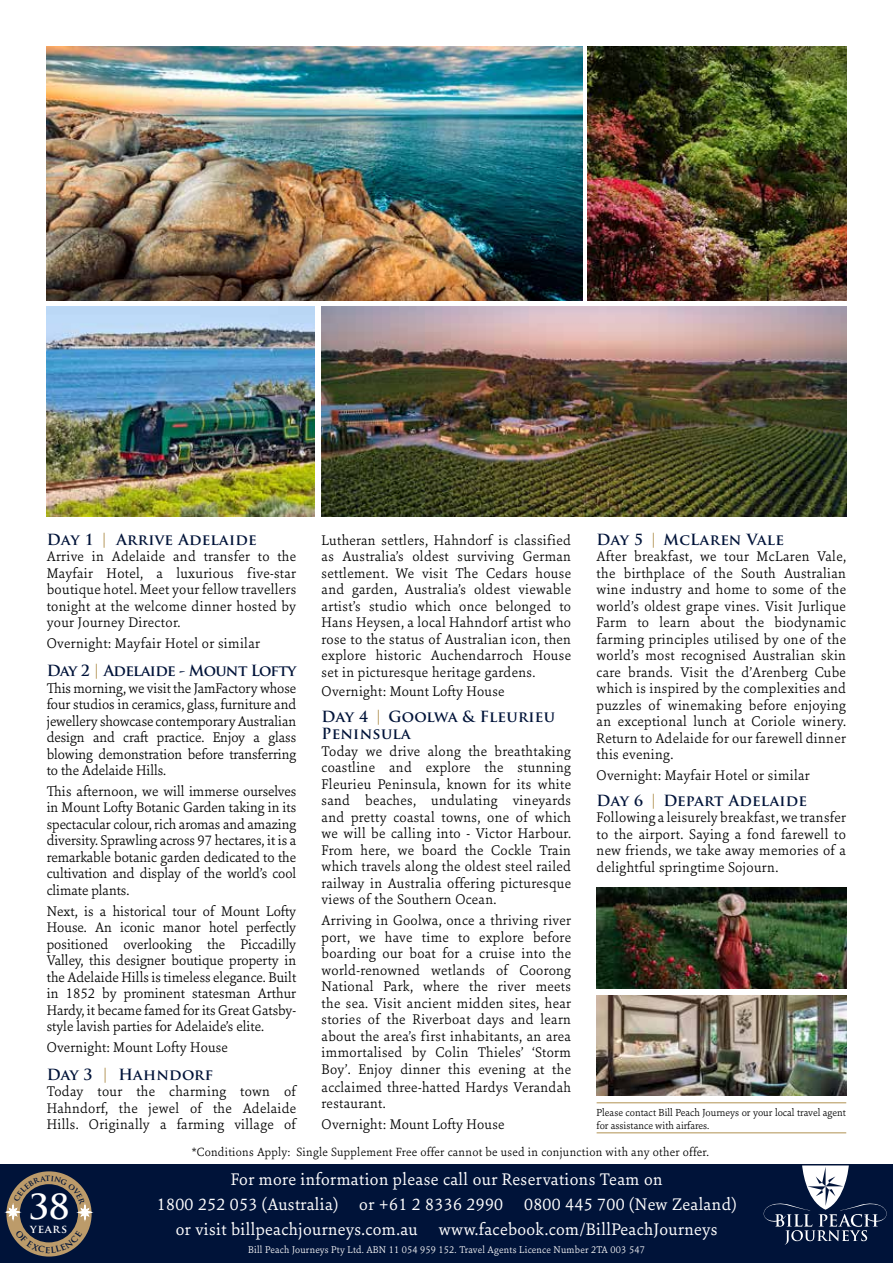
<style>
.page{position:relative;width:893px;height:1263px;background:#fff}
.page>*{position:absolute;margin:0;border:0;box-sizing:border-box;transform-origin:0 0}
.t1{font:700 33.75px "Trajan Pro";color:#fff}
.t2{font:18px/24.6px "Sina Nova";letter-spacing:.02em;color:#fff;text-align:center}
.t3{font:300 15px/16.5px "Sina Nova";letter-spacing:.02em;color:#000;text-align:justify}
.t4{font:700 15px/17.2px "Trajan Pro";letter-spacing:.01em;color:#001339}
.t5{font:700 15px "Trajan Pro";letter-spacing:-.04em;color:#001339}
.t6{font:300 12.75px "Sina Nova";letter-spacing:.02em;color:#000}
.t7{font:700 11.25px "Trajan Pro";letter-spacing:.07em;color:#fff}
.t8{font:300 10.95px/12.8px "Sina Nova";color:#000}
.t9{font:300 10.5px "Sina Nova";letter-spacing:.02em;color:#fff}
.s1{color:#b4975a}
</style>
<div class="page">
<div style="left:0;top:1165px;width:893px;height:98px;background:#001339"></div>
<img style="left:47px;top:47px;width:535px;height:254px">
<hr style="left:597px;top:1102px;width:249px;height:1px;background:#b4975a">
<hr style="left:597px;top:1132px;width:249px;height:1px;background:#b4975a">
<img style="left:588px;top:47px;width:258px;height:254px">
<img style="left:322px;top:307px;width:524px;height:210px">
<svg style="left:764px;top:1165px;width:123px;height:79px"></svg>
<img style="left:596px;top:888px;width:250px;height:100px">
<img style="left:597px;top:995px;width:249px;height:101px">
<img style="left:47px;top:307px;width:267px;height:210px">
<svg style="left:6px;top:1171px;width:86px;height:85px"></svg>
<p class="t4" style="left:47px;top:531px;width:211px">Day 1 <span class="s1">|</span> Arrive Adelaide</p>
<p class="t3" style="left:47px;top:548px;width:251px">Arrive in Adelaide and transfer to the Mayfair Hotel, a luxurious five-star boutique hotel. Meet your fellow travellers tonight at the welcome dinner hosted by your Journey Director.</p>
<p class="t3" style="left:47px;top:635px;width:215px">Overnight: Mayfair Hotel or similar</p>
<p class="t5" style="left:47px;top:661px;width:251px">Day 2 <span class="s1">|</span> Adelaide - Mount Lofty</p>
<p class="t3" style="left:47px;top:679px;width:251px">This morning, we visit the JamFactory whose four studios in ceramics, glass, furniture and jewellery showcase contemporary Australian design and craft practice. Enjoy a glass blowing demonstration before transferring to the Adelaide Hills.</p>
<p class="t3" style="left:47px;top:782px;width:251px">This afternoon, we will immerse ourselves in Mount Lofty Botanic Garden taking in its spectacular colour, rich aromas and amazing diversity. Sprawling across 97 hectares, it is a remarkable botanic garden dedicated to the cultivation and display of the world’s cool climate plants.</p>
<p class="t3" style="left:47px;top:902px;width:251px">Next, is a historical tour of Mount Lofty House. An iconic manor hotel perfectly positioned overlooking the Piccadilly Valley, this designer boutique property in the Adelaide Hills is timeless elegance. Built in 1852 by prominent statesman Arthur Hardy, it became famed for its Great Gatsby&shy;style lavish parties for Adelaide’s elite.</p>
<p class="t3" style="left:47px;top:1038px;width:183px">Overnight: Mount Lofty House</p>
<p class="t4" style="left:47px;top:1066px;width:168px">Day 3 <span class="s1">|</span> Hahndorf</p>
<p class="t3" style="left:47px;top:1083px;width:251px">Today tour the charming town of Hahndorf, the jewel of the Adelaide Hills. Originally a farming village of</p>
<p class="t3" style="left:322px;top:531px;width:251px">Lutheran settlers, Hahndorf is classified as Australia’s oldest surviving German settlement. We visit The Cedars house and garden, Australia’s oldest viewable artist’s studio which once belonged to Hans Heysen, a local Hahndorf artist who rose to the status of Australian icon, then explore historic Auchendarroch House set in picturesque heritage gardens.</p>
<p class="t3" style="left:322px;top:683px;width:184px">Overnight: Mount Lofty House</p>
<p class="t4" style="left:322px;top:708px;width:235px">Day 4 <span class="s1">|</span> Goolwa &amp; Fleurieu<br>Peninsula</p>
<p class="t3" style="left:322px;top:742px;width:251px">Today we drive along the breathtaking coastline and explore the stunning Fleurieu Peninsula, known for its white sand beaches, undulating vineyards and pretty coastal towns, one of which we will be calling into - Victor Harbour.<br>From here, we board the Cockle Train which travels along the oldest steel railed railway in Australia offering picturesque views of the Southern Ocean.</p>
<p class="t3" style="left:322px;top:911px;width:251px">Arriving in Goolwa, once a thriving river port, we have time to explore before boarding our boat for a cruise into the world-renowned wetlands of Coorong National Park, where the river meets the sea. Visit ancient midden sites, hear stories of the Riverboat days and learn about the area’s first inhabitants, an area immortalised by Colin Thieles’ ‘Storm Boy’. Enjoy dinner this evening at the</p>
<p class="t3" style="left:322px;top:1078px;width:251px">acclaimed three-hatted Hardys Verandah restaurant.</p>
<p class="t3" style="left:322px;top:1115px;width:184px">Overnight: Mount Lofty House</p>
<p class="t4" style="left:597px;top:531px;width:189px">Day 5 <span class="s1">|</span> McLaren Vale</p>
<p class="t3" style="left:597px;top:548px;width:251px">After breakfast, we tour McLaren Vale, the birthplace of the South Australian wine industry and home to some of the world’s oldest grape vines. Visit Jurlique Farm to learn about the biodynamic farming principles utilised by one of the world’s most recognised Australian skin care brands. Visit the d’Arenberg Cube which is inspired by the complexities and puzzles of winemaking before enjoying an exceptional lunch at Coriole winery.<br>Return to Adelaide for our farewell dinner this evening.</p>
<p class="t3" style="left:597px;top:767px;width:215px">Overnight: Mayfair Hotel or similar</p>
<p class="t4" style="left:597px;top:792px;width:212px">Day 6 <span class="s1">|</span> Depart Adelaide</p>
<p class="t3" style="left:597px;top:809px;width:251px">Following a leisurely breakfast, we transfer to the airport. Saying a fond farewell to new friends, we take away memories of a delightful springtime Sojourn.</p>
<p class="t8" style="left:597px;top:1106px;width:251px">Please contact Bill Peach Journeys or your local travel agent for assistance with airfares.</p>
<h1 class="t1" style="left:29px;top:1186px;width:42px">38</h1>
<p class="t7" style="left:30px;top:1222px;width:39px">years</p>
<p class="t6" style="left:192px;top:1144px;width:519px">*Conditions Apply: Single Supplement Free offer cannot be used in conjunction with any other offer.</p>
<p class="t2" style="left:157px;top:1166px;width:581px">For more information please call our Reservations Team on<br>1800 252 053 (Australia) or +61 2 8336 2990 0800 445 700 (New Zealand) or visit billpeachjourneys.com.au www.facebook.com/BillPeachJourneys</p>
<p class="t9" style="left:248px;top:1242px;width:398px">Bill Peach Journeys Pty Ltd. ABN 11 054 959 152. Travel Agents Licence Number 2TA 003 547</p>
</div>
